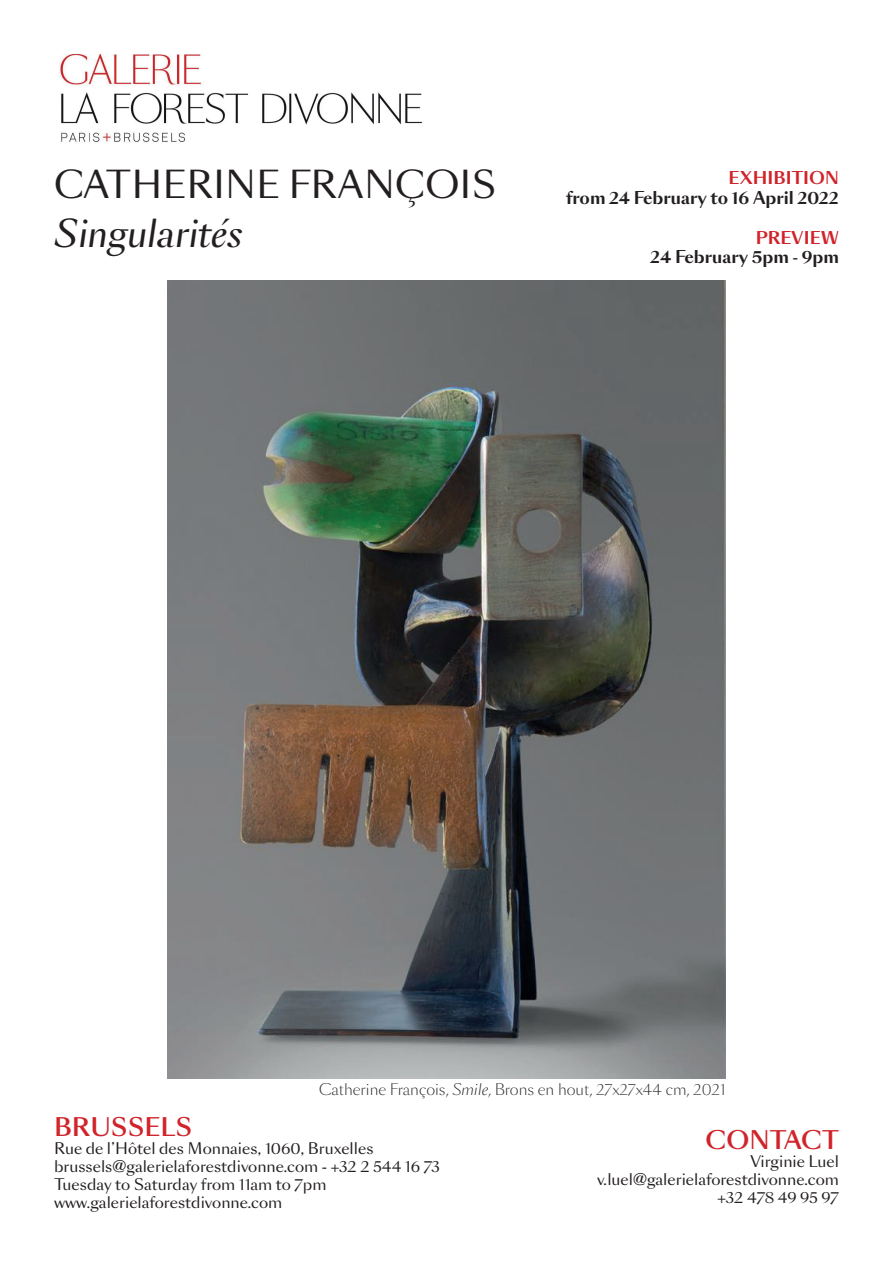
<style>
.page{position:relative;width:893px;height:1263px;background:#fff}
.page>*{position:absolute;margin:0;border:0;box-sizing:border-box;transform-origin:0 0}
.t1{font:36px "Sang Bleu Sans";color:#231f20}
.t2{font:italic 36px "Sang Bleu Sans";color:#231f20}
.t3{font:500 24px "Sang Bleu Sans";color:#d1232a}
.t4{font:700 16.5px "Sang Bleu Sans";color:#231f20}
.t5{font:700 16.5px "Sang Bleu Sans";color:#d1232a}
.t6{font:15px/18px "Sang Bleu Sans";color:#231f20;text-align:right}
.t7{font:300 15px "Sang Bleu Sans";color:#231f20}
.s1{font-style:italic}
</style>
<div class="page">
<img style="left:59px;top:54px;width:363px;height:88px">
<img style="left:167px;top:281px;width:559px;height:797px">
<h1 class="t1" style="left:54px;top:162px;width:444px">CATHERINE FRANÇOIS</h1>
<h1 class="t2" style="left:54px;top:211px;width:190px">Singularités</h1>
<p class="t5" style="left:728px;top:167px;width:112px">EXHIBITION</p>
<p class="t4" style="left:566px;top:187px;width:274px">from 24 February to 16 April 2022</p>
<p class="t5" style="left:756px;top:226px;width:85px">PREVIEW</p>
<p class="t4" style="left:650px;top:246px;width:190px">24 February 5pm - 9pm</p>
<p class="t7" style="left:319px;top:1080px;width:408px">Catherine François, <span class="s1">Smile</span>, Brons en hout, 27x27x44 cm, 2021</p>
<h2 class="t3" style="left:54px;top:1111px;width:140px">BRUSSELS</h2>
<p class="t6" style="left:54px;top:1139px;width:387px;text-align:left">Rue de l’Hôtel des Monnaies, 1060, Bruxelles brussels@galerielaforestdivonne.com - +32 2 544 16 73<br>Tuesday to Saturday from 11am to 7pm www.galerielaforestdivonne.com</p>
<h2 class="t3" style="left:706px;top:1124px;width:135px">CONTACT</h2>
<p class="t6" style="left:597px;top:1152px;width:243px">Virginie Luel v.luel@galerielaforestdivonne.com +32 478 49 95 97</p>
</div>
